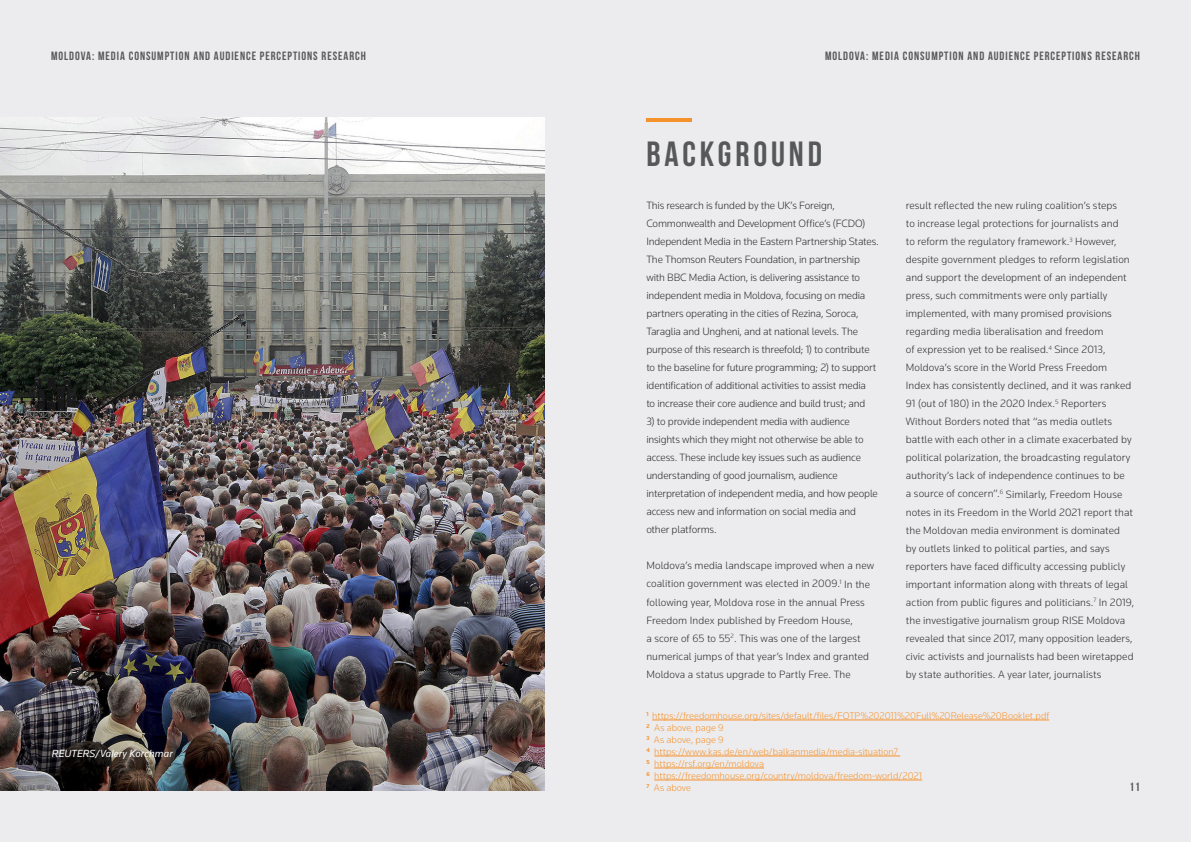
<style>
.page{position:relative;width:1191px;height:842px;background:#ececee}
.page>*{position:absolute;margin:0;border:0;box-sizing:border-box;transform-origin:0 0}
.t1{font:700 35px "Bebas Neue";letter-spacing:.11em;color:#57585a}
.t2{font:12px "Bebas Neue";letter-spacing:.08em;color:#57585a}
.t3{font:300 11px/18px "Knowledge";color:#2e2b2c}
.t4{font:italic 10.7px "Knowledge";letter-spacing:.005em;color:#fff}
.t5{font:300 10px/12px "Knowledge";color:#f6922c}
</style>
<div class="page">
<hr style="left:646px;top:118px;width:45px;height:3px;background:#f6922c">
<img style="left:0;top:118px;width:544px;height:673px">
<hr style="left:652px;top:720px;width:397px;height:1px;background:#f6922c">
<hr style="left:654px;top:756px;width:246px;height:1px;background:#f6922c">
<hr style="left:654px;top:768px;width:110px;height:1px;background:#f6922c">
<hr style="left:654px;top:780px;width:268px;height:1px;background:#f6922c">
<p class="t2" style="left:51px;top:49px;width:316px">MOLDOVA: MEDIA CONSUMPTION AND AUDIENCE PERCEPTIONS RESEARCH</p>
<p class="t2" style="left:825px;top:49px;width:316px">MOLDOVA: MEDIA CONSUMPTION AND AUDIENCE PERCEPTIONS RESEARCH</p>
<p class="t4" style="left:52px;top:747px;width:122px">REUTERS/Valery Korchmar</p>
<h1 class="t1" style="left:646px;top:134px;width:177px">BACKGROUND</h1>
<p class="t3" style="left:905px;top:197px;width:230px">result reflected the new ruling coalition’s steps<br>to increase legal protections for journalists and<br>to reform the regulatory framework.<sup>3</sup> However, despite government pledges to reform legislation and support the development of an independent press, such commitments were only partially implemented, with many promised provisions regarding media liberalisation and freedom<br>of expression yet to be realised.<sup>4</sup> Since 2013, Moldova’s score in the World Press Freedom Index has consistently declined, and it was ranked 91 (out of 180) in the 2020 Index.<sup>5</sup> Reporters Without Borders noted that “as media outlets battle with each other in a climate exacerbated by political polarization, the broadcasting regulatory authority’s lack of independence continues to be<br>a source of concern”.<sup>6</sup> Similarly, Freedom House notes in its Freedom in the World 2021 report that the Moldovan media environment is dominated<br>by outlets linked to political parties, and says reporters have faced difficulty accessing publicly important information along with threats of legal action from public figures and politicians.<sup>7</sup> In 2019, the investigative journalism group RISE Moldova revealed that since 2017, many opposition leaders, civic activists and journalists had been wiretapped by state authorities. A year later, journalists</p>
<p class="t5" style="left:646px;top:709px;width:404px"><sup>1</sup> https://freedomhouse.org/sites/default/files/FOTP%202011%20Full%20Release%20Booklet.pdf <sup>2</sup> As above, page 9<br><sup>3</sup> As above, page 9<br><sup>4</sup> https://www.kas.de/en/web/balkanmedia/media-situation7<br><sup>5</sup> https://rsf.org/en/moldova<br><sup>6</sup> https://freedomhouse.org/country/moldova/freedom-world/2021<br><sup>7</sup> As above</p>
<p class="t3" style="left:646px;top:197px;width:234px">This research is funded by the UK’s Foreign, Commonwealth and Development Office’s (FCDO)<br>Independent Media in the Eastern Partnership States.<br>The Thomson Reuters Foundation, in partnership with BBC Media Action, is delivering assistance to independent media in Moldova, focusing on media partners operating in the cities of Rezina, Soroca, Taraglia and Ungheni, and at national levels. The purpose of this research is threefold; 1) to contribute to the baseline for future programming; 2) to support identification of additional activities to assist media<br>to increase their core audience and build trust; and</p>
<p class="t3" style="left:646px;top:413px;width:233px">3) to provide independent media with audience insights which they might not otherwise be able to access. These include key issues such as audience understanding of good journalism, audience interpretation of independent media, and how people access new and information on social media and other platforms.</p>
<p class="t3" style="left:646px;top:557px;width:229px">Moldova’s media landscape improved when a new coalition government was elected in 2009.<sup>1</sup> In the following year, Moldova rose in the annual Press Freedom Index published by Freedom House,<br>a score of 65 to 55<sup>2</sup>. This was one of the largest numerical jumps of that year’s Index and granted Moldova a status upgrade to Partly Free. The</p>
<p class="t2" style="left:1129px;top:780px;width:12px">11</p>
</div>
